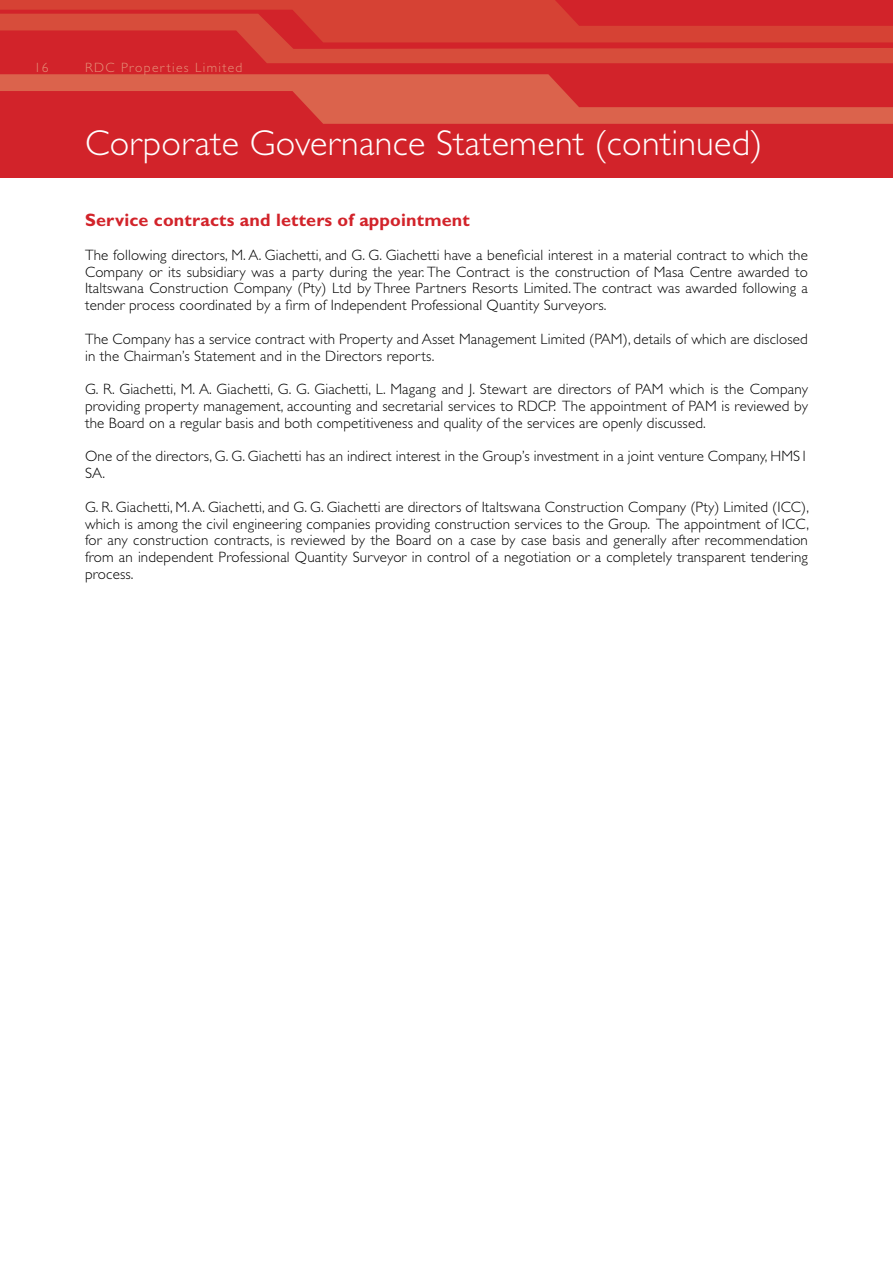
<style>
.page{position:relative;width:893px;height:1263px;background:#fff}
.page>*{position:absolute;margin:0;border:0;box-sizing:border-box;transform-origin:0 0}
.t1{font:300 36px "Gill Sans";letter-spacing:.01em;color:#fff}
.t2{font:700 18px "Gill Sans";letter-spacing:.01em;color:#d2232a}
.t3{font:300 15px/16.8px "Gill Sans";letter-spacing:.01em;color:#000;text-align:justify}
.t4{font:300 13.5px "Gill Sans";letter-spacing:.1em;color:#e59279}
</style>
<div class="page">
<div style="left:0;top:0;width:893px;height:177px;background:#d2232a"></div>
<svg style="left:0;top:74px;width:893px;height:50px"></svg>
<svg style="left:0;top:0;width:893px;height:63px"></svg>
<p class="t4" style="left:34px;top:60px;width:16px">16</p>
<p class="t4" style="left:85px;top:60px;width:159px">RDC Properties Limited</p>
<h1 class="t1" style="left:85px;top:122px;width:679px">Corporate Governance Statement (continued)</h1>
<p class="t2" style="left:85px;top:209px;width:386px">Service contracts and letters of appointment</p>
<p class="t3" style="left:85px;top:246px;width:724px">The following directors, M. A. Giachetti, and G. G. Giachetti have a beneficial interest in a material contract to which the Company or its subsidiary was a party during the year. The Contract is the construction of Masa Centre awarded to Italtswana Construction Company (Pty) Ltd by Three Partners Resorts Limited. The contract was awarded following a tender process coordinated by a firm of Independent Professional Quantity Surveyors.</p>
<p class="t3" style="left:85px;top:330px;width:724px">The Company has a service contract with Property and Asset Management Limited (PAM), details of which are disclosed in the Chairman’s Statement and in the Directors reports.</p>
<p class="t3" style="left:85px;top:381px;width:724px">G. R. Giachetti, M. A. Giachetti, G. G. Giachetti, L. Magang and J. Stewart are directors of PAM which is the Company providing property management, accounting and secretarial services to RDCP. The appointment of PAM is reviewed by the Board on a regular basis and both competitiveness and quality of the services are openly discussed.</p>
<p class="t3" style="left:85px;top:448px;width:724px">One of the directors, G. G. Giachetti has an indirect interest in the Group’s investment in a joint venture Company, HMS1<br>SA.</p>
<p class="t3" style="left:85px;top:498px;width:725px">G. R. Giachetti, M. A. Giachetti, and G. G. Giachetti are directors of Italtswana Construction Company (Pty) Limited (ICC), which is among the civil engineering companies providing construction services to the Group. The appointment of ICC, for any construction contracts, is reviewed by the Board on a case by case basis and generally after recommendation from an independent Professional Quantity Surveyor in control of a negotiation or a completely transparent tendering process.</p>
</div>
